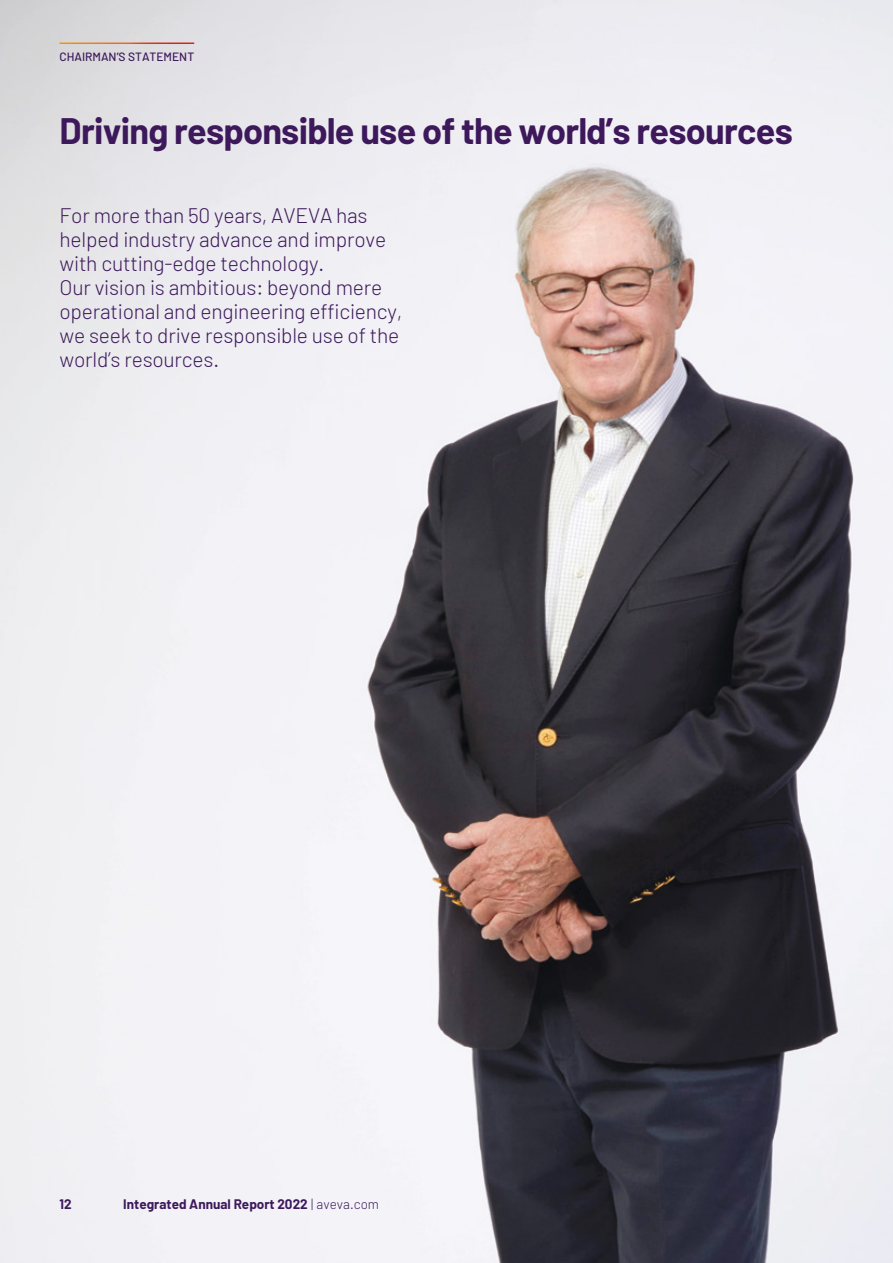
<style>
.page{position:relative;width:893px;height:1263px;background:#fff}
.page>*{position:absolute;margin:0;border:0;box-sizing:border-box;transform-origin:0 0}
.t1{font:700 36px "Barlow";letter-spacing:-.02em;color:#3d195b}
.t2{font:300 21px/24px "Barlow";letter-spacing:-.01em;color:#3d195b}
.t3{font:700 13.5px "Barlow";color:#3d195b}
.t4{font:500 12px "Barlow";color:#3d195b}
.s1{font-weight:300}
</style>
<div class="page">
<img style="left:0;top:0;width:893px;height:1263px">
<hr style="left:60px;top:43px;width:134px;height:1px;background:#fff">
<p class="t4" style="left:60px;top:49px;width:136px">CHAIRMAN’S STATEMENT</p>
<h1 class="t1" style="left:60px;top:109px;width:735px">Driving responsible use of the world’s resources</h1>
<p class="t2" style="left:60px;top:203px;width:344px">For more than 50 years, AVEVA has helped industry advance and improve with cutting-edge technology.<br>Our vision is ambitious: beyond mere operational and engineering efficiency, we seek to drive responsible use of the world’s resources.</p>
<p class="t3" style="left:60px;top:1195px;width:14px">12</p>
<p class="t3" style="left:123px;top:1195px;width:257px">Integrated Annual Report 2022 <span class="s1">| aveva.com</span></p>
</div>
